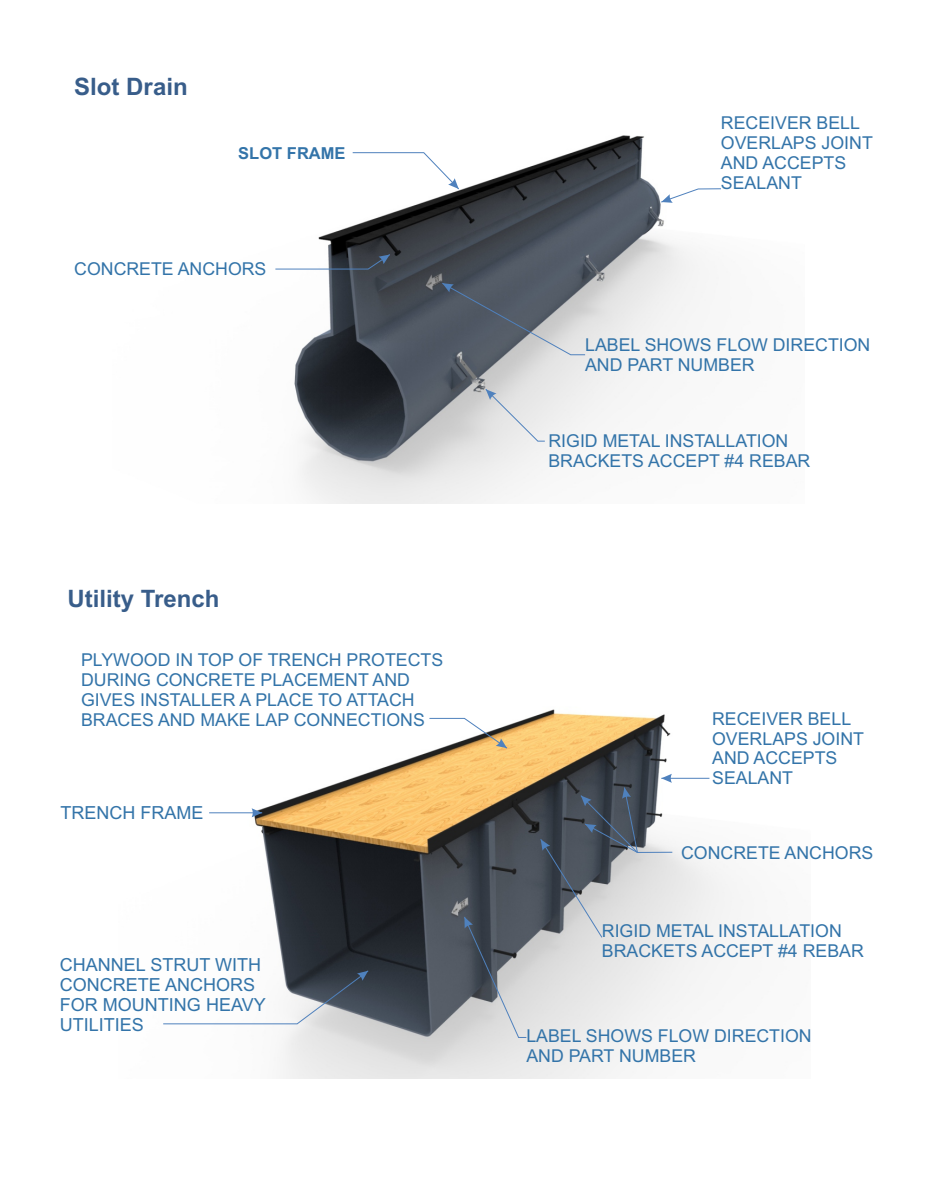
<style>
.page{position:relative;width:932px;height:1202px;background:#fff}
.page>*{position:absolute;margin:0;border:0;box-sizing:border-box;transform-origin:0 0}
.t1{font:700 24px "Arial";color:#385d8a}
.t2{font:18px/20.1px "Arial";color:#3374a9}
.t3{font:17.7px/19.8px "Arial";color:#3374a9}
.t4{font:700 16.5px "Arial";color:#3374a9}
</style>
<div class="page">
<img style="left:275px;top:135px;width:431px;height:369px">
<img style="left:163px;top:709px;width:580px;height:369px">
<svg style="left:429px;top:718px;width:78px;height:30px"></svg>
<hr style="left:209px;top:812px;width:53px;height:1px;background:#4f81bd">
<svg style="left:251px;top:808px;width:11px;height:9px"></svg>
<svg style="left:163px;top:970px;width:205px;height:54px"></svg>
<svg style="left:464px;top:916px;width:62px;height:121px"></svg>
<hr style="left:661px;top:778px;width:48px;height:1px;background:#4f81bd">
<svg style="left:540px;top:773px;width:132px;height:164px"></svg>
<svg style="left:275px;top:254px;width:115px;height:15px"></svg>
<svg style="left:352px;top:152px;width:107px;height:37px"></svg>
<svg style="left:485px;top:389px;width:60px;height:52px"></svg>
<svg style="left:442px;top:283px;width:143px;height:72px"></svg>
<svg style="left:661px;top:188px;width:60px;height:15px"></svg>
<h1 class="t1" style="left:74px;top:78px;width:115px">Slot Drain</h1>
<p class="t4" style="left:238px;top:147px;width:109px">SLOT FRAME</p>
<p class="t3" style="left:74px;top:261px;width:194px">CONCRETE ANCHORS</p>
<h1 class="t1" style="left:67px;top:589px;width:154px">Utility Trench</h1>
<p class="t3" style="left:81px;top:651px;width:363px">PLYWOOD IN TOP OF TRENCH PROTECTS<br>DURING CONCRETE PLACEMENT AND<br>GIVES INSTALLER A PLACE TO ATTACH<br>BRACES AND MAKE LAP CONNECTIONS</p>
<p class="t2" style="left:60px;top:804px;width:144px">TRENCH FRAME</p>
<p class="t2" style="left:60px;top:955px;width:207px">CHANNEL STRUT WITH<br>CONCRETE ANCHORS<br>FOR MOUNTING HEAVY<br>UTILITIES</p>
<p class="t3" style="left:721px;top:115px;width:153px">RECEIVER BELL<br>OVERLAPS JOINT<br>AND ACCEPTS<br>SEALANT</p>
<p class="t3" style="left:585px;top:337px;width:287px">LABEL SHOWS FLOW DIRECTION<br>AND PART NUMBER</p>
<p class="t3" style="left:548px;top:432px;width:263px">RIGID METAL INSTALLATION<br>BRACKETS ACCEPT #4 REBAR</p>
<p class="t3" style="left:712px;top:710px;width:153px">RECEIVER BELL<br>OVERLAPS JOINT<br>AND ACCEPTS<br>SEALANT</p>
<p class="t3" style="left:681px;top:844px;width:194px">CONCRETE ANCHORS</p>
<p class="t3" style="left:602px;top:922px;width:263px">RIGID METAL INSTALLATION<br>BRACKETS ACCEPT #4 REBAR</p>
<p class="t3" style="left:526px;top:1027px;width:287px">LABEL SHOWS FLOW DIRECTION<br>AND PART NUMBER</p>
</div>
